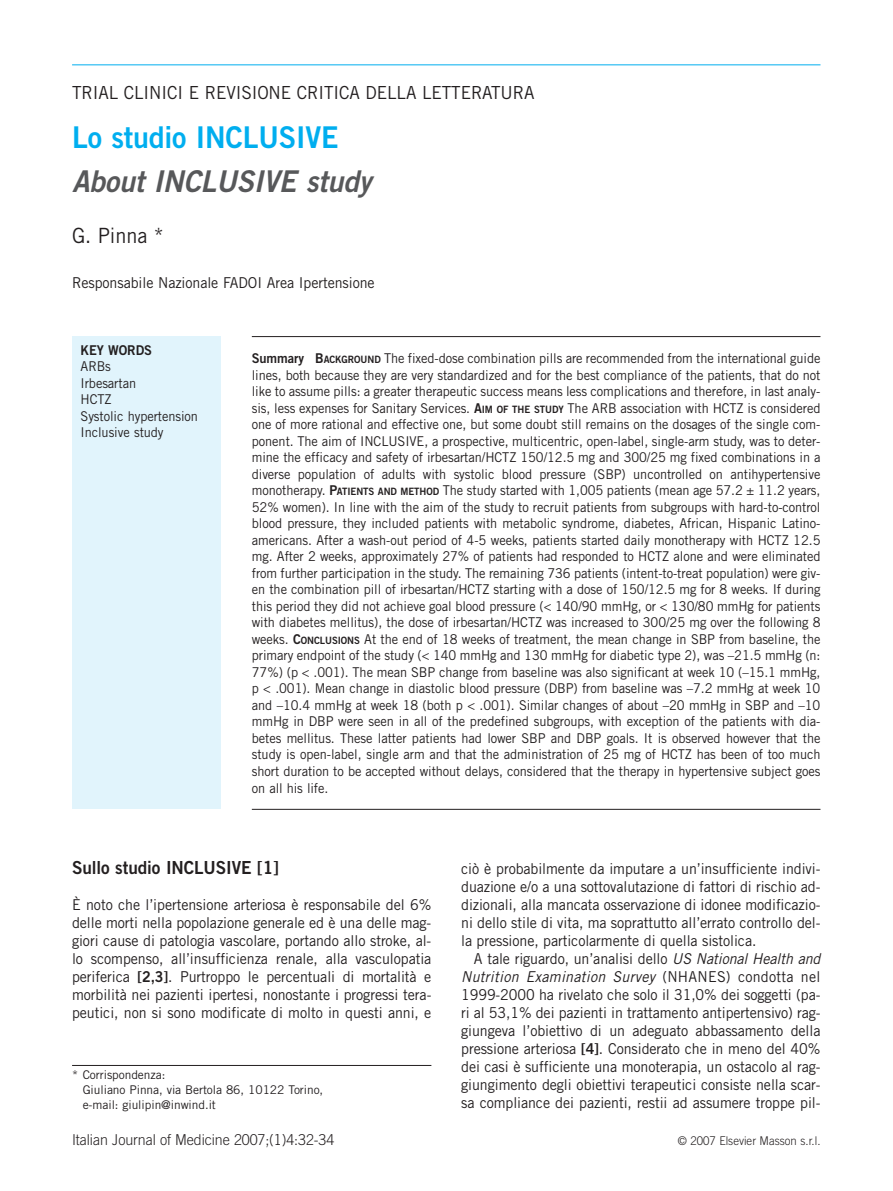
<style>
.page{position:relative;width:893px;height:1191px;background:#fff}
.page>*{position:absolute;margin:0;border:0;box-sizing:border-box;transform-origin:0 0}
.t1{font:italic 30px "Trade Gothic Bold Two";color:#57585a;scale:.95 1}
.t2{font:30px "Trade Gothic Bold Two";letter-spacing:-.005em;color:#00aeef;scale:.95 1}
.t3{font:21px "Trade Gothic";letter-spacing:-.005em;color:#231f20;scale:.95 1}
.t4{font:18px "Trade Gothic";letter-spacing:-.005em;color:#231f20;scale:.95 1}
.t5{font:18px "Trade Gothic Bold Two";letter-spacing:-.005em;color:#231f20;scale:.95 1}
.t6{font:15px/18px "Trade Gothic";letter-spacing:-.005em;color:#231f20;text-align:justify;scale:.95 1}
.t7{font:300 15px "Trade Gothic";letter-spacing:-.005em;color:#231f20;scale:.95 1}
.t8{font:13.5px/16.5px "Trade Gothic";letter-spacing:-.005em;color:#231f20;text-align:justify;scale:.95 1}
.t9{font:13.5px "Trade Gothic Bold Two";letter-spacing:-.005em;color:#231f20;scale:.95 1}
.t10{font:12px/15px "Trade Gothic";letter-spacing:-.005em;color:#231f20}
.t11{font:300 12px "Trade Gothic";color:#231f20;scale:.95 1}
.s1{font-family:"Trade Gothic Bold Two"}
.s2{font-family:"Trade Gothic Bold Two";font-size:10.2px}
.s3{font-style:italic}
</style>
<div class="page">
<hr style="left:72px;top:64px;width:748px;height:1px;background:#00aeef">
<hr style="left:72px;top:1065px;width:359px;height:1px;background:#231f20">
<div style="left:72px;top:336px;width:149px;height:473px;background:#e1f4fc"></div>
<hr style="left:252px;top:336px;width:568px;height:1px;background:#231f20">
<hr style="left:252px;top:809px;width:568px;height:1px;background:#231f20">
<h3 class="t4" style="left:72px;top:86px;width:488px">TRIAL CLINICI E REVISIONE CRITICA DELLA LETTERATURA</h3>
<h1 class="t2" style="left:72px;top:126px;width:282px">Lo studio INCLUSIVE</h1>
<h1 class="t1" style="left:72px;top:171px;width:317px">About INCLUSIVE study</h1>
<h2 class="t3" style="left:72px;top:228px;width:98px">G. Pinna *</h2>
<p class="t6" style="left:72px;top:275px;width:320px">Responsabile Nazionale FADOI Area Ipertensione</p>
<p class="t9" style="left:81px;top:345px;width:77px">KEY WORDS</p>
<p class="t8" style="left:81px;top:359px;width:125px;text-align:left">ARBs<br>Irbesartan<br>HCTZ<br>Systolic hypertension<br>Inclusive study</p>
<p class="t8" style="left:252px;top:351px;width:600px"><span class="s1">Summary B</span><span class="s2">ACKGROUND</span> The fixed-dose combination pills are recommended from the international guide lines, both because they are very standardized and for the best compliance of the patients, that do not like to assume pills: a greater therapeutic success means less complications and therefore, in last analy&shy;sis, less expenses for Sanitary Services. <span class="s1">A</span><span class="s2">IM OF THE STUDY</span> The ARB association with HCTZ is considered one of more rational and effective one, but some doubt still remains on the dosages of the single com&shy;ponent. The aim of INCLUSIVE, a prospective, multicentric, open-label, single-arm study, was to deter&shy;mine the efficacy and safety of irbesartan/HCTZ 150/12.5 mg and 300/25 mg fixed combinations in a diverse population of adults with systolic blood pressure (SBP) uncontrolled on antihypertensive monotherapy. <span class="s1">P</span><span class="s2">ATIENTS AND METHOD</span> The study started with 1,005 patients (mean age 57.2 ± 11.2 years, 52% women). In line with the aim of the study to recruit patients from subgroups with hard-to-control blood pressure, they included patients with metabolic syndrome, diabetes, African, Hispanic Latino&shy;americans. After a wash-out period of 4-5 weeks, patients started daily monotherapy with HCTZ 12.5 mg. After 2 weeks, approximately 27% of patients had responded to HCTZ alone and were eliminated from further participation in the study. The remaining 736 patients (intent-to-treat population) were giv&shy;en the combination pill of irbesartan/HCTZ starting with a dose of 150/12.5 mg for 8 weeks. If during this period they did not achieve goal blood pressure (&lt; 140/90 mmHg, or &lt; 130/80 mmHg for patients with diabetes mellitus), the dose of irbesartan/HCTZ was increased to 300/25 mg over the following 8 weeks. <span class="s1">C</span><span class="s2">ONCLUSIONS</span> At the end of 18 weeks of treatment, the mean change in SBP from baseline, the primary endpoint of the study (&lt; 140 mmHg and 130 mmHg for diabetic type 2), was –21.5 mmHg (n:<br>77%) (p &lt; .001). The mean SBP change from baseline was also significant at week 10 (–15.1 mmHg, p &lt; .001). Mean change in diastolic blood pressure (DBP) from baseline was –7.2 mmHg at week 10 and –10.4 mmHg at week 18 (both p &lt; .001). Similar changes of about –20 mmHg in SBP and –10 mmHg in DBP were seen in all of the predefined subgroups, with exception of the patients with dia&shy;betes mellitus. These latter patients had lower SBP and DBP goals. It is observed however that the study is open-label, single arm and that the administration of 25 mg of HCTZ has been of too much short duration to be accepted without delays, considered that the therapy in hypertensive subject goes on all his life.</p>
<h3 class="t5" style="left:72px;top:861px;width:219px">Sullo studio INCLUSIVE [1]</h3>
<p class="t6" style="left:72px;top:897px;width:380px">È noto che l’ipertensione arteriosa è responsabile del 6% delle morti nella popolazione generale ed è una delle mag&shy;giori cause di patologia vascolare, portando allo stroke, al&shy;lo scompenso, all’insufficienza renale, alla vasculopatia periferica <span class="s1">[2,3]</span>. Purtroppo le percentuali di mortalità e morbilità nei pazienti ipertesi, nonostante i progressi tera&shy;peutici, non si sono modificate di molto in questi anni, e</p>
<p class="t10" style="left:83px;top:1068px;width:242px;text-indent:-11px">* Corrispondenza:<br>Giuliano Pinna, via Bertola 86, 10122 Torino, e-mail: giulipin@inwind.it</p>
<p class="t6" style="left:461px;top:861px;width:380px">ciò è probabilmente da imputare a un’insufficiente indivi&shy;duazione e/o a una sottovalutazione di fattori di rischio ad&shy;dizionali, alla mancata osservazione di idonee modificazio&shy;ni dello stile di vita, ma soprattutto all’errato controllo del&shy;la pressione, particolarmente di quella sistolica.</p>
<p class="t6" style="left:461px;top:951px;width:383px;text-align:left;text-indent:13px">A tale riguardo, un’analisi dello <span class="s3">US National Health and Nutrition Examination Survey</span> ( N H A N E S ) c o n d ott a n e l 1999-2000 ha rivelato che solo il 31,0% dei soggetti (pa&shy;ri al 53,1% dei pazienti in trattamento antipertensivo) rag&shy;giungeva l’obiettivo di un adeguato abbassamento della pressione arteriosa <span class="s1">[4]</span>. Considerato che in meno del 40% dei casi è sufficiente una monoterapia, un ostacolo al rag&shy;giungimento degli obiettivi terapeutici consiste nella scar&shy;sa compliance dei pazienti, restii ad assumere troppe pil-</p>
<p class="t7" style="left:72px;top:1134px;width:277px">Italian Journal of Medicine 2007;(1)4:32-34</p>
<p class="t11" style="left:678px;top:1136px;width:152px">© 2007 Elsevier Masson s.r.l.</p>
</div>
